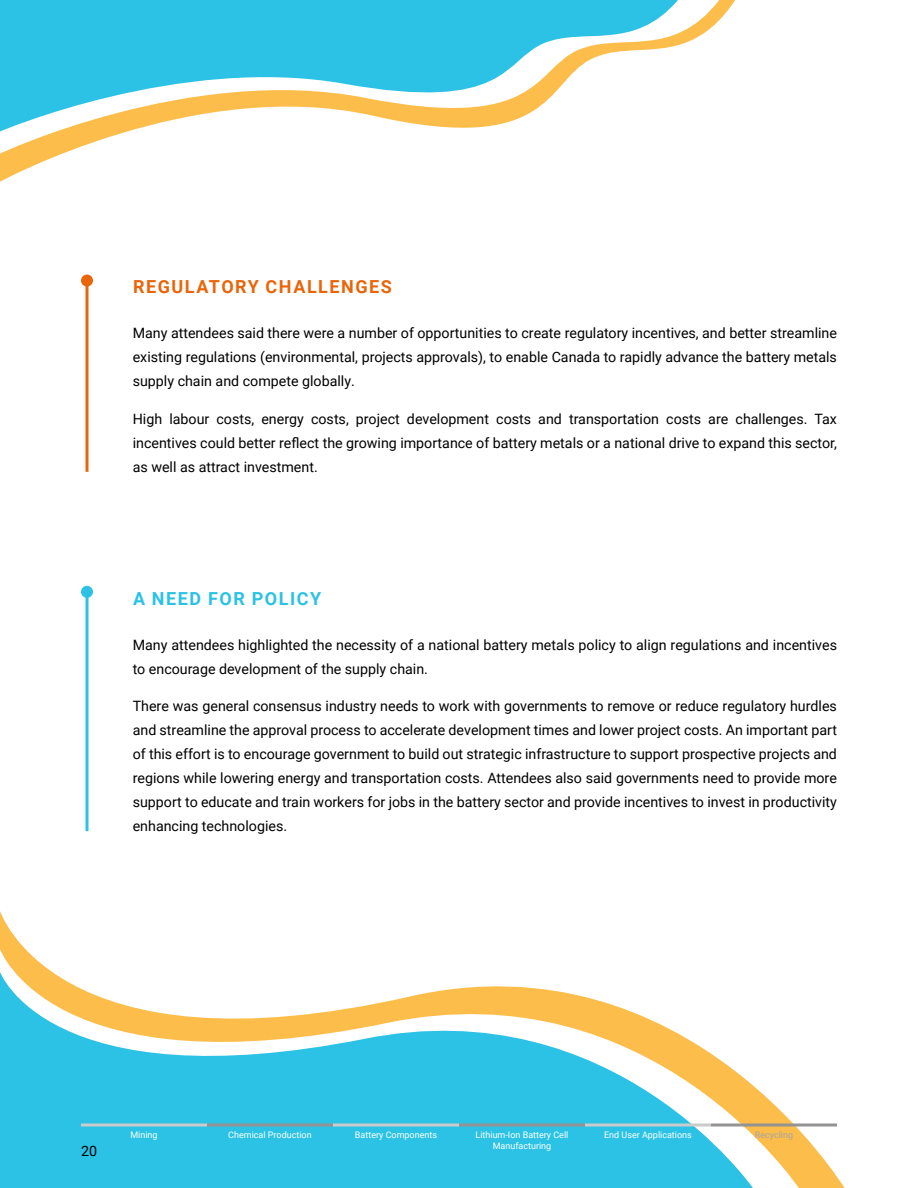
<style>
.page{position:relative;width:918px;height:1188px;background:#fff}
.page>*{position:absolute;margin:0;border:0;box-sizing:border-box;transform-origin:0 0}
.t1{font:700 18px "Roboto";letter-spacing:.085em;color:#ea650a}
.t2{font:700 18px "Roboto";letter-spacing:.085em;color:#2bc2e5}
.t3{font:14.25px/24px "Roboto";color:#000;text-align:justify}
.t4{font:9px "Roboto";color:#fff}
.t5{font:9px "Roboto";color:#a5a5a5}
</style>
<div class="page">
<svg style="left:0;top:0;width:735px;height:182px"></svg>
<svg style="left:0;top:0;width:719px;height:154px"></svg>
<svg style="left:0;top:0;width:678px;height:131px;fill:#2bc2e6"></svg>
<svg style="left:0;top:911px;width:845px;height:277px"></svg>
<svg style="left:0;top:949px;width:799px;height:239px"></svg>
<svg style="left:0;top:972px;width:753px;height:216px;fill:#2bc2e6"></svg>
<hr style="left:86px;top:281px;width:2px;height:191px;background:#ea650a">
<div style="left:81px;top:275px;width:12px;height:12px;background:#ea650a;border-radius:50%"></div>
<hr style="left:86px;top:592px;width:2px;height:239px;background:#2bc2e5">
<div style="left:81px;top:586px;width:12px;height:12px;background:#2bc2e5;border-radius:50%"></div>
<hr style="left:81px;top:1124px;width:126px;height:2px;background:#cbcbcb">
<hr style="left:207px;top:1124px;width:126px;height:2px;background:#939393">
<hr style="left:333px;top:1124px;width:126px;height:2px;background:#cbcbcb">
<hr style="left:459px;top:1124px;width:126px;height:2px;background:#939393">
<hr style="left:585px;top:1124px;width:126px;height:2px;background:#cbcbcb">
<hr style="left:711px;top:1124px;width:126px;height:2px;background:#939393">
<p class="t1" style="left:133px;top:274px;width:260px">REGULATORY CHALLENGES</p>
<p class="t3" style="left:133px;top:321px;width:706px">Many attendees said there were a number of opportunities to create regulatory incentives, and better streamline existing regulations (environmental, projects approvals), to enable Canada to rapidly advance the battery metals supply chain and compete globally.</p>
<p class="t3" style="left:133px;top:406px;width:706px">High labour costs, energy costs, project development costs and transportation costs are challenges. Tax incentives could better reflect the growing importance of battery metals or a national drive to expand this sector, as well as attract investment.</p>
<p class="t2" style="left:133px;top:586px;width:190px">A NEED FOR POLICY</p>
<p class="t3" style="left:133px;top:632px;width:706px">Many attendees highlighted the necessity of a national battery metals policy to align regulations and incentives to encourage development of the supply chain.</p>
<p class="t3" style="left:133px;top:694px;width:706px">There was general consensus industry needs to work with governments to remove or reduce regulatory hurdles and streamline the approval process to accelerate development times and lower project costs. An important part of this effort is to encourage government to build out strategic infrastructure to support prospective projects and regions while lowering energy and transportation costs. Attendees also said governments need to provide more support to educate and train workers for jobs in the battery sector and provide incentives to invest in productivity enhancing technologies.</p>
<p class="t3" style="left:81px;top:1138px;width:18px">20</p>
<p class="t4" style="left:130px;top:1129px;width:29px">Mining</p>
<p class="t4" style="left:228px;top:1129px;width:85px">Chemical Production</p>
<p class="t4" style="left:355px;top:1129px;width:84px">Battery Components</p>
<p class="t4" style="left:476px;top:1129px;width:94px">Lithium-Ion Battery Cell</p>
<p class="t4" style="left:604px;top:1129px;width:89px">End User Applications</p>
<p class="t4" style="left:493px;top:1139px;width:60px">Manufacturing</p>
<p class="t5" style="left:755px;top:1129px;width:40px">Recycling</p>
</div>
